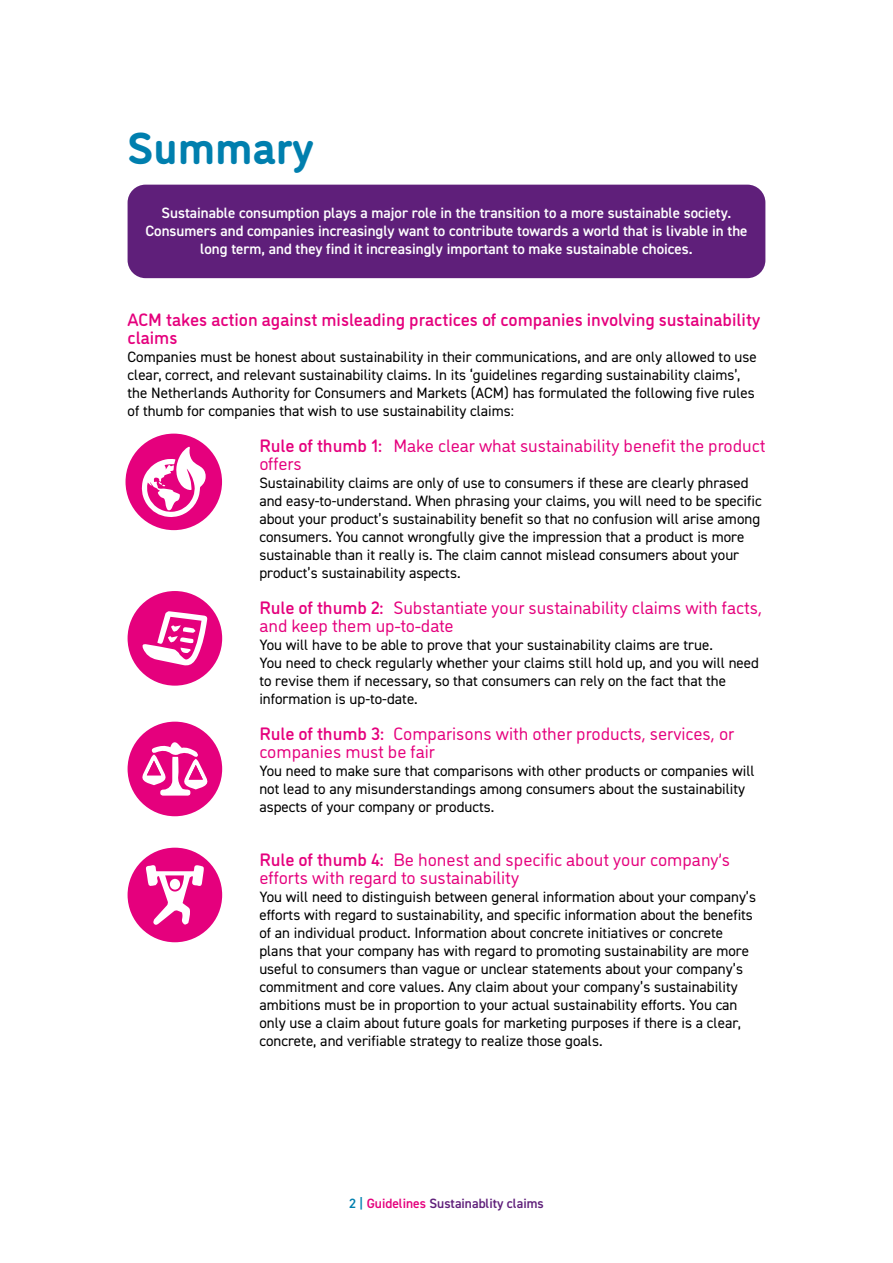
<style>
.page{position:relative;width:893px;height:1263px;background:#fff}
.page>*{position:absolute;margin:0;border:0;box-sizing:border-box;transform-origin:0 0}
.H2_Kop_Niet_in_TOC{font:700 45px "DI Nosaur";color:#007fae}
.H3_Alineakop_ACM_-_V{font:18px/18px "DI Nosaur";color:#e5007d}
.H3_Alineakop_ACM_nie{font:500 18px/18px "DI Nosaur";color:#e5007d}
.P_Broodtekst_insprin{font:15px/18px "DIN2014";color:#000}
.P_Broodtekst{font:15px/18px "DIN2014";color:#000}
.P_Samenvatting_Kader{font:600 15px/18px "DIN2014";color:#fff;text-align:center}
.t1{font:600 13.5px "DIN2014";color:#5f1f7a}
.s1{font-weight:500}
.s2{color:#007fae}
.s3{color:#e5007d}
</style>
<div class="page">
<div style="left:128px;top:185px;width:637px;height:93px;background:#5f1f7a;border-radius:18px"></div>
<div style="left:126px;top:434px;width:96px;height:96px;background:#e5007d;border-radius:50%"></div>
<svg style="left:142px;top:447px;width:64px;height:70px"></svg>
<div style="left:128px;top:591px;width:94px;height:95px;background:#e5007d;border-radius:50%"></div>
<svg style="left:142px;top:611px;width:66px;height:55px"></svg>
<div style="left:128px;top:722px;width:94px;height:94px;background:#e5007d;border-radius:50%"></div>
<svg style="left:142px;top:742px;width:66px;height:54px"></svg>
<div style="left:128px;top:848px;width:94px;height:94px;background:#e5007d;border-radius:50%"></div>
<svg style="left:146px;top:865px;width:58px;height:60px"></svg>
<div style="left:170px;top:879px;width:10px;height:11px;background:#fff;border-radius:50%"></div>
<h2 class="H2_Kop_Niet_in_TOC" style="left:128px;top:114px;width:188px">Summary</h2>
<p class="P_Samenvatting_Kader" style="left:145px;top:203px;width:604px">Sustainable consumption plays a major role in the transition to a more sustainable society.<br>Consumers and companies increasingly want to contribute towards a world that is livable in the long term, and they find it increasingly important to make sustainable choices.</p>
<h3 class="H3_Alineakop_ACM_nie" style="left:128px;top:309px;width:634px">ACM takes action against misleading practices of companies involving sustainability claims</h3>
<p class="P_Broodtekst" style="left:128px;top:347px;width:631px">Companies must be honest about sustainability in their communications, and are only allowed to use clear, correct, and relevant sustainability claims. In its ‘guidelines regarding sustainability claims’, the Netherlands Authority for Consumers and Markets (ACM) has formulated the following five rules of thumb for companies that wish to use sustainability claims:</p>
<h3 class="H3_Alineakop_ACM_-_V" style="left:259px;top:435px;width:508px"><span class="s1">Rule of thumb 1:</span> Make clear what sustainability benefit the product offers</h3>
<p class="P_Broodtekst_insprin" style="left:259px;top:473px;width:504px">Sustainability claims are only of use to consumers if these are clearly phrased and easy-to-understand. When phrasing your claims, you will need to be specific about your product’s sustainability benefit so that no confusion will arise among consumers. You cannot wrongfully give the impression that a product is more sustainable than it really is. The claim cannot mislead consumers about your product’s sustainability aspects.</p>
<h3 class="H3_Alineakop_ACM_-_V" style="left:259px;top:597px;width:504px"><span class="s1">Rule of thumb 2:</span> Substantiate your sustainability claims with facts, and keep them up-to-date</h3>
<p class="P_Broodtekst_insprin" style="left:259px;top:635px;width:501px">You will have to be able to prove that your sustainability claims are true.<br>You need to check regularly whether your claims still hold up, and you will need to revise them if necessary, so that consumers can rely on the fact that the information is up-to-date.</p>
<h3 class="H3_Alineakop_ACM_-_V" style="left:259px;top:723px;width:477px"><span class="s1">Rule of thumb 3:</span> Comparisons with other products, services, or companies must be fair</h3>
<p class="P_Broodtekst_insprin" style="left:259px;top:761px;width:497px">You need to make sure that comparisons with other products or companies will not lead to any misunderstandings among consumers about the sustainability aspects of your company or products.</p>
<h3 class="H3_Alineakop_ACM_-_V" style="left:259px;top:849px;width:472px"><span class="s1">Rule of thumb 4:</span> Be honest and specific about your company’s efforts with regard to sustainability</h3>
<p class="P_Broodtekst_insprin" style="left:259px;top:887px;width:498px">You will need to distinguish between general information about your company’s efforts with regard to sustainability, and specific information about the benefits of an individual product. Information about concrete initiatives or concrete plans that your company has with regard to promoting sustainability are more useful to consumers than vague or unclear statements about your company’s commitment and core values. Any claim about your company’s sustainability ambitions must be in proportion to your actual sustainability efforts. You can only use a claim about future goals for marketing purposes if there is a clear, concrete, and verifiable strategy to realize those goals.</p>
<p class="t1" style="left:349px;top:1194px;width:196px"><span class="s2">2 |</span> <span class="s3">Guidelines</span> Sustainablity claims</p>
</div>
